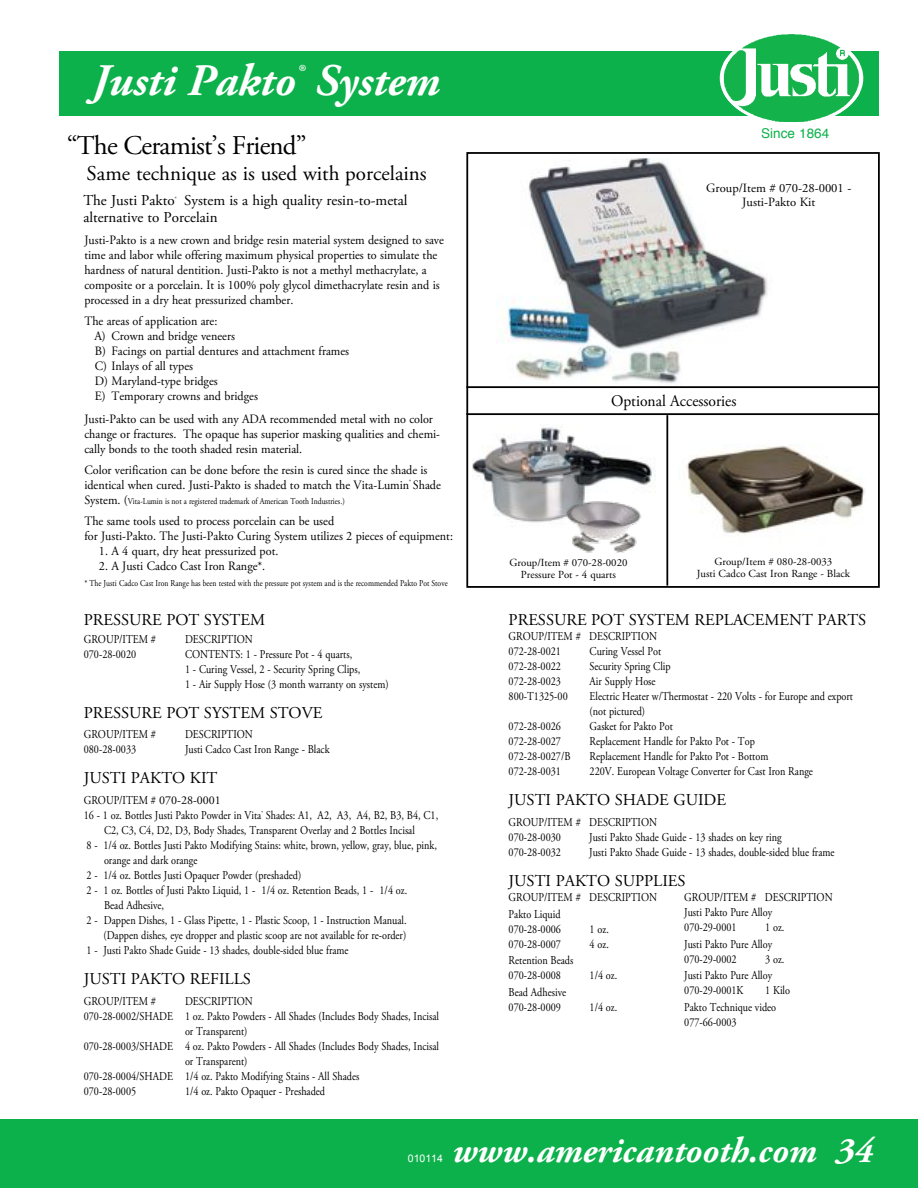
<style>
.page{position:relative;width:918px;height:1188px;background:#fff}
.page>*{position:absolute;margin:0;border:0;box-sizing:border-box;transform-origin:0 0}
.t1{font:italic 700 45px "Adobe Garamond Pro";color:#fff}
.t2{font:italic 700 36px "Adobe Garamond Pro";color:#fff}
.t3{font:27px "Adobe Garamond Pro";letter-spacing:-.03em;color:#000}
.t4{font:21px "Adobe Garamond Pro";color:#000}
.t5{font:16.5px "Adobe Garamond Pro";color:#000}
.t6{font:16.2px "Adobe Garamond Pro";color:#000;scale:.96 1}
.t7{font:15px/16.5px "Adobe Garamond Pro";color:#000}
.t8{font:13.5px "Helvetica";color:#0db14b}
.t9{font:12.75px/15px "Adobe Garamond Pro";color:#000;scale:.95 1}
.t10{font:12.6px/13.8px "Adobe Garamond Pro";color:#000;text-align:center}
.t11{font:12px/15px "Adobe Garamond Pro";color:#000;scale:.85 1}
.t12{font:10.8px/11.9px "Adobe Garamond Pro";color:#000;text-align:center}
.t13{font:10.5px "Arial";color:#fff}
.t14{font:9px "Adobe Garamond Pro";color:#000;scale:.85 1}
.t15{font:6.3px "Adobe Garamond Pro";color:#000;scale:.95 1}
.s1{font-size:12.75px}
</style>
<div class="page">
<div style="left:0;top:1120px;width:918px;height:68px;background:#0db14b"></div>
<div style="left:59px;top:51px;width:819px;height:65px;background:#0db14b"></div>
<div style="left:466px;top:152px;width:414px;height:436px;border:2px solid #000"></div>
<hr style="left:466px;top:386px;width:413px;height:2px;background:#000">
<hr style="left:466px;top:413px;width:413px;height:2px;background:#000">
<img style="left:686px;top:445px;width:179px;height:90px">
<img style="left:472px;top:427px;width:182px;height:96px">
<hr style="left:666px;top:415px;width:2px;height:171px;background:#000">
<img style="left:502px;top:159px;width:266px;height:225px">
<img style="left:565px;top:496px;width:89px;height:57px">
<div style="left:720px;top:31px;width:143px;height:94px;background:#fff;border-radius:50%"></div>
<img style="left:724px;top:34px;width:136px;height:88px">
<h1 class="t1" style="left:92px;top:54px;width:350px">Justi Pakto<sup>®</sup> System</h1>
<h3 class="t3" style="left:67px;top:129px;width:241px">“The Ceramist’s Friend”</h3>
<h3 class="t4" style="left:87px;top:160px;width:342px">Same technique as is used with porcelains</h3>
<p class="t7" style="left:83px;top:193px;width:93px">The Justi Pakto</p>
<p class="t15" style="left:175px;top:195px;width:4px">®</p>
<p class="t7" style="left:83px;top:193px;width:326px;text-indent:101px">System is a high quality resin-to-metal alternative to Porcelain</p>
<p class="t9" style="left:84px;top:233px;width:380px">Justi-Pakto is a new crown and bridge resin material system designed to save time and labor while offering maximum physical properties to simulate the hardness of natural dentition. Justi-Pakto is not a methyl methacrylate, a composite or a porcelain. It is 100% poly glycol dimethacrylate resin and is processed in a dry heat pressurized chamber.</p>
<p class="t9" style="left:94px;top:314px;width:270px;text-indent:-10px">The areas of application are:<br>A) Crown and bridge veneers<br>B) Facings on partial dentures and attachment frames<br>C) Inlays of all types<br>D) Maryland-type bridges<br>E) Temporary crowns and bridges</p>
<p class="t9" style="left:84px;top:411px;width:376px">Justi-Pakto can be used with any ADA recommended metal with no color change or fractures. The opaque has superior masking qualities and chemi&shy;cally bonds to the tooth shaded resin material.</p>
<p class="t9" style="left:84px;top:462px;width:377px">Color verification can be done before the resin is cured since the shade is identical when cured. Justi-Pakto is shaded to match the Vita-Lumin<sup>®</sup> Shade</p>
<p class="t14" style="left:84px;top:495px;width:308px"><span class="s1">System. (</span>Vita-Lumin is not a registered trademark of American Tooth Industries.)</p>
<p class="t9" style="left:84px;top:513px;width:390px">The same tools used to process porcelain can be used<br>for Justi-Pakto. The Justi-Pakto Curing System utilizes 2 pieces of equipment:</p>
<p class="t9" style="left:99px;top:543px;width:190px">1. A 4 quart, dry heat pressurized pot.</p>
<p class="t9" style="left:99px;top:558px;width:177px">2. A Justi Cadco Cast Iron Range*.</p>
<p class="t14" style="left:84px;top:578px;width:429px">* The Justi Cadco Cast Iron Range has been tested with the pressure pot system and is the recommended Pakto Pot Stove</p>
<h3 class="t5" style="left:84px;top:610px;width:183px">PRESSURE POT SYSTEM</h3>
<p class="t11" style="left:84px;top:633px;width:86px">GROUP/ITEM #</p>
<p class="t11" style="left:185px;top:633px;width:81px">DESCRIPTION</p>
<p class="t11" style="left:84px;top:648px;width:63px">070-28-0020</p>
<p class="t11" style="left:185px;top:648px;width:241px">CONTENTS: 1 - Pressure Pot - 4 quarts,<br>1 - Curing Vessel, 2 - Security Spring Clips,<br>1 - Air Supply Hose (3 month warranty on system)</p>
<h3 class="t5" style="left:84px;top:703px;width:240px">PRESSURE POT SYSTEM STOVE</h3>
<p class="t11" style="left:84px;top:727px;width:86px">GROUP/ITEM #</p>
<p class="t11" style="left:185px;top:727px;width:81px">DESCRIPTION</p>
<p class="t11" style="left:84px;top:742px;width:63px">080-28-0033</p>
<p class="t11" style="left:185px;top:742px;width:172px">Justi Cadco Cast Iron Range - Black</p>
<h3 class="t5" style="left:84px;top:768px;width:135px">JUSTI PAKTO KIT</h3>
<p class="t11" style="left:84px;top:793px;width:163px">GROUP/ITEM # 070-28-0001</p>
<p class="t11" style="left:84px;top:808px;width:419px">16 - 1 oz. Bottles Justi Pakto Powder in Vita<sup>®</sup> Shades: A1, A2, A3, A4, B2, B3, B4, C1,</p>
<p class="t11" style="left:104px;top:823px;width:367px">C2, C3, C4, D2, D3, Body Shades, Transparent Overlay and 2 Bottles Incisal</p>
<p class="t11" style="left:87px;top:838px;width:414px">8 - 1/4 oz. Bottles Justi Pakto Modifying Stains: white, brown, yellow, gray, blue, pink,</p>
<p class="t11" style="left:104px;top:853px;width:112px">orange and dark orange</p>
<p class="t11" style="left:87px;top:868px;width:254px">2 - 1/4 oz. Bottles Justi Opaquer Powder (preshaded)</p>
<p class="t11" style="left:87px;top:883px;width:379px">2 - 1 oz. Bottles of Justi Pakto Liquid, 1 - 1/4 oz. Retention Beads, 1 - 1/4 oz.</p>
<p class="t11" style="left:104px;top:898px;width:72px">Bead Adhesive,</p>
<p class="t11" style="left:87px;top:913px;width:378px">2 - Dappen Dishes, 1 - Glass Pipette, 1 - Plastic Scoop, 1 - Instruction Manual.</p>
<p class="t11" style="left:103px;top:928px;width:358px">(Dappen dishes, eye dropper and plastic scoop are not available for re-order)</p>
<p class="t11" style="left:87px;top:943px;width:310px">1 - Justi Pakto Shade Guide - 13 shades, double-sided blue frame</p>
<h3 class="t5" style="left:84px;top:969px;width:169px">JUSTI PAKTO REFILLS</h3>
<p class="t11" style="left:84px;top:994px;width:86px">GROUP/ITEM #</p>
<p class="t11" style="left:185px;top:994px;width:81px">DESCRIPTION</p>
<p class="t11" style="left:84px;top:1009px;width:419px">070-28-0002/SHADE 1 oz. Pakto Powders - All Shades (Includes Body Shades, Incisal</p>
<p class="t11" style="left:185px;top:1024px;width:75px">or Transparent)</p>
<p class="t11" style="left:84px;top:1039px;width:419px">070-28-0003/SHADE 4 oz. Pakto Powders - All Shades (Includes Body Shades, Incisal</p>
<p class="t11" style="left:185px;top:1054px;width:75px">or Transparent)</p>
<p class="t11" style="left:84px;top:1069px;width:326px">070-28-0004/SHADE 1/4 oz. Pakto Modifying Stains - All Shades</p>
<p class="t11" style="left:84px;top:1084px;width:63px">070-28-0005</p>
<p class="t11" style="left:185px;top:1084px;width:166px">1/4 oz. Pakto Opaquer - Preshaded</p>
<p class="t8" style="left:761px;top:128px;width:69px">Since 1864</p>
<p class="t10" style="left:706px;top:182px;width:147px">Group/Item # 070-28-0001 -<br>Justi-Pakto Kit</p>
<h3 class="t6" style="left:611px;top:392px;width:132px">Optional Accessories</h3>
<p class="t12" style="left:509px;top:557px;width:120px">Group/Item # 070-28-0020<br>Pressure Pot - 4 quarts</p>
<p class="t12" style="left:697px;top:556px;width:155px">Group/Item # 080-28-0033<br>Justi Cadco Cast Iron Range - Black</p>
<h3 class="t5" style="left:509px;top:610px;width:359px">PRESSURE POT SYSTEM REPLACEMENT PARTS</h3>
<p class="t11" style="left:509px;top:630px;width:176px">GROUP/ITEM # DESCRIPTION<br>072-28-0021</p>
<p class="t11" style="left:590px;top:645px;width:86px">Curing Vessel Pot</p>
<p class="t11" style="left:509px;top:660px;width:63px">072-28-0022</p>
<p class="t11" style="left:590px;top:660px;width:97px">Security Spring Clip</p>
<p class="t11" style="left:509px;top:675px;width:63px">072-28-0023</p>
<p class="t11" style="left:590px;top:675px;width:79px">Air Supply Hose</p>
<p class="t11" style="left:509px;top:690px;width:71px">800-T1325-00</p>
<p class="t11" style="left:590px;top:690px;width:311px">Electric Heater w/Thermostat - 220 Volts - for Europe and export (not pictured)</p>
<p class="t11" style="left:509px;top:720px;width:63px">072-28-0026</p>
<p class="t11" style="left:590px;top:720px;width:99px">Gasket for Pakto Pot</p>
<p class="t11" style="left:509px;top:735px;width:63px">072-28-0027</p>
<p class="t11" style="left:590px;top:735px;width:196px">Replacement Handle for Pakto Pot - Top</p>
<p class="t11" style="left:509px;top:750px;width:74px">072-28-0027/B</p>
<p class="t11" style="left:590px;top:750px;width:212px">Replacement Handle for Pakto Pot - Bottom</p>
<p class="t11" style="left:509px;top:765px;width:63px">072-28-0031</p>
<p class="t11" style="left:590px;top:765px;width:264px">220V. European Voltage Converter for Cast Iron Range</p>
<h3 class="t5" style="left:509px;top:790px;width:219px">JUSTI PAKTO SHADE GUIDE</h3>
<p class="t11" style="left:509px;top:816px;width:176px">GROUP/ITEM # DESCRIPTION<br>070-28-0030</p>
<p class="t11" style="left:589px;top:831px;width:228px">Justi Pakto Shade Guide - 13 shades on key ring</p>
<p class="t11" style="left:509px;top:846px;width:63px">070-28-0032</p>
<p class="t11" style="left:589px;top:846px;width:290px">Justi Pakto Shade Guide - 13 shades, double-sided blue frame</p>
<h3 class="t5" style="left:509px;top:871px;width:178px">JUSTI PAKTO SUPPLIES</h3>
<p class="t11" style="left:509px;top:890px;width:176px;line-height:16.5px">GROUP/ITEM # DESCRIPTION<br>Pakto Liquid</p>
<p class="t11" style="left:509px;top:922px;width:63px">070-28-0006</p>
<p class="t11" style="left:590px;top:922px;width:24px">1 oz.</p>
<p class="t11" style="left:509px;top:937px;width:63px">070-28-0007</p>
<p class="t11" style="left:590px;top:937px;width:24px">4 oz.</p>
<p class="t11" style="left:509px;top:954px;width:78px">Retention Beads<br>070-28-0008</p>
<p class="t11" style="left:684px;top:891px;width:176px">GROUP/ITEM # DESCRIPTION<br>Justi Pakto Pure Alloy<br>070-29-0001</p>
<p class="t11" style="left:684px;top:920px;width:119px;line-height:16.5px;text-indent:81px">1 oz.<br>Justi Pakto Pure Alloy</p>
<p class="t11" style="left:684px;top:952px;width:63px">070-29-0002</p>
<p class="t11" style="left:684px;top:951px;width:119px;line-height:16.5px;text-indent:81px">3 oz.<br>Justi Pakto Pure Alloy</p>
<p class="t11" style="left:684px;top:984px;width:71px">070-29-0001K</p>
<p class="t11" style="left:590px;top:969px;width:34px">1/4 oz.</p>
<p class="t11" style="left:684px;top:983px;width:126px;line-height:16.5px;text-indent:81px">1 Kilo<br>Pakto Technique video</p>
<p class="t11" style="left:684px;top:1015px;width:63px">077-66-0003</p>
<p class="t11" style="left:509px;top:985px;width:69px">Bead Adhesive<br>070-28-0009</p>
<p class="t11" style="left:590px;top:1000px;width:34px">1/4 oz.</p>
<p class="t13" style="left:408px;top:1152px;width:37px">010114</p>
<h2 class="t2" style="left:452px;top:1130px;width:422px">www.americantooth.com 34</h2>
</div>
